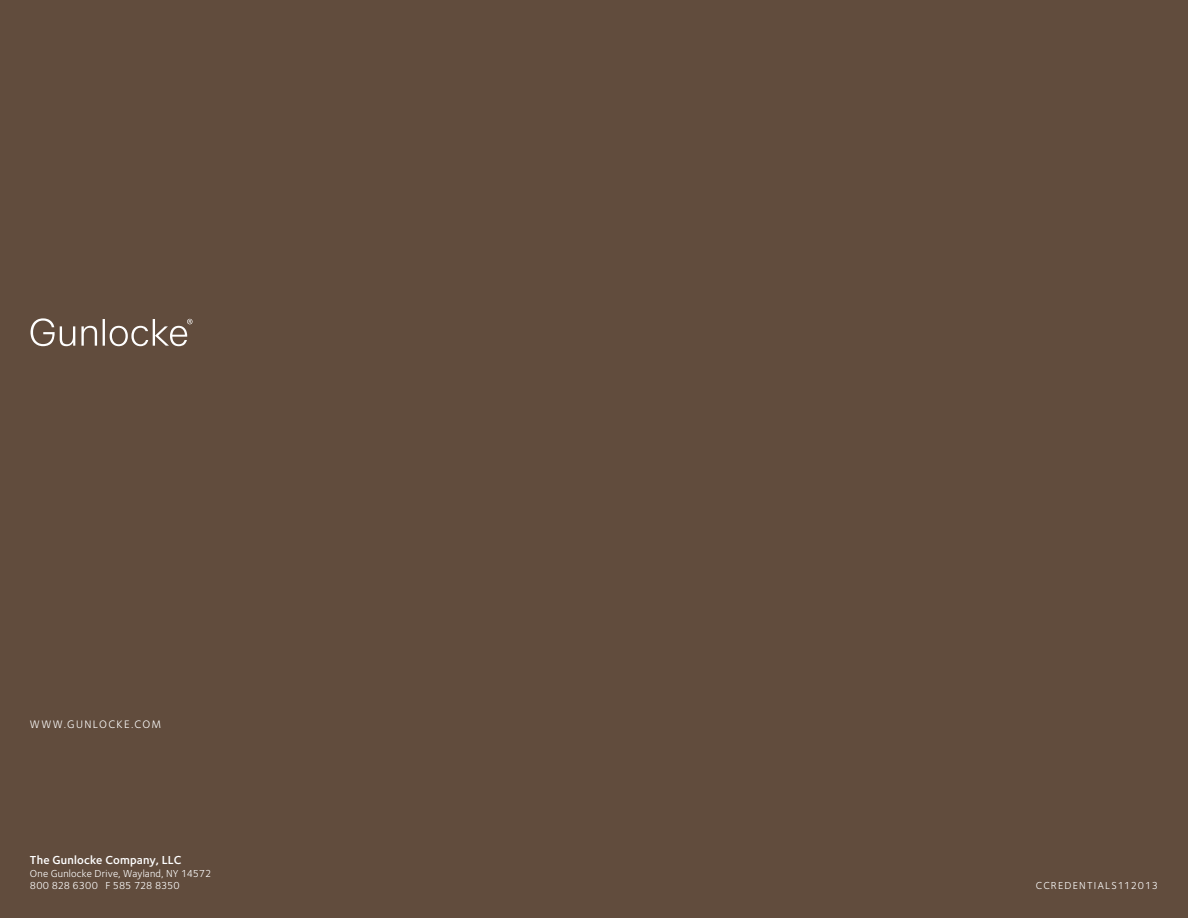
<style>
.page{position:relative;width:1188px;height:918px;background:#614c3d}
.page>*{position:absolute;margin:0;border:0;box-sizing:border-box;transform-origin:0 0}
.t1{font:600 12px "Foundry Sterling";letter-spacing:.015em;color:#fff}
.t2{font:11.25px "Foundry Sterling";letter-spacing:.12em;color:#fff}
.t3{font:10.5px "Foundry Sterling";letter-spacing:.02em;color:#fff}
.t4{font:10.5px "Foundry Sterling";color:#fff}
.t5{font:10.5px "Foundry Sterling";letter-spacing:.11em;color:#fff}
</style>
<div class="page">
<svg style="left:31px;top:318px;width:162px;height:28px"></svg>
<p class="t2" style="left:30px;top:717px;width:133px">WWW.GUNLOCKE.COM</p>
<p class="t1" style="left:30px;top:853px;width:153px">The Gunlocke Company, LLC</p>
<p class="t3" style="left:30px;top:867px;width:183px">One Gunlocke Drive, Wayland, NY 14572</p>
<p class="t4" style="left:30px;top:880px;width:151px">800 828 6300 F 585 728 8350</p>
<p class="t5" style="left:1036px;top:880px;width:123px">CCREDENTIALS112013</p>
</div>
